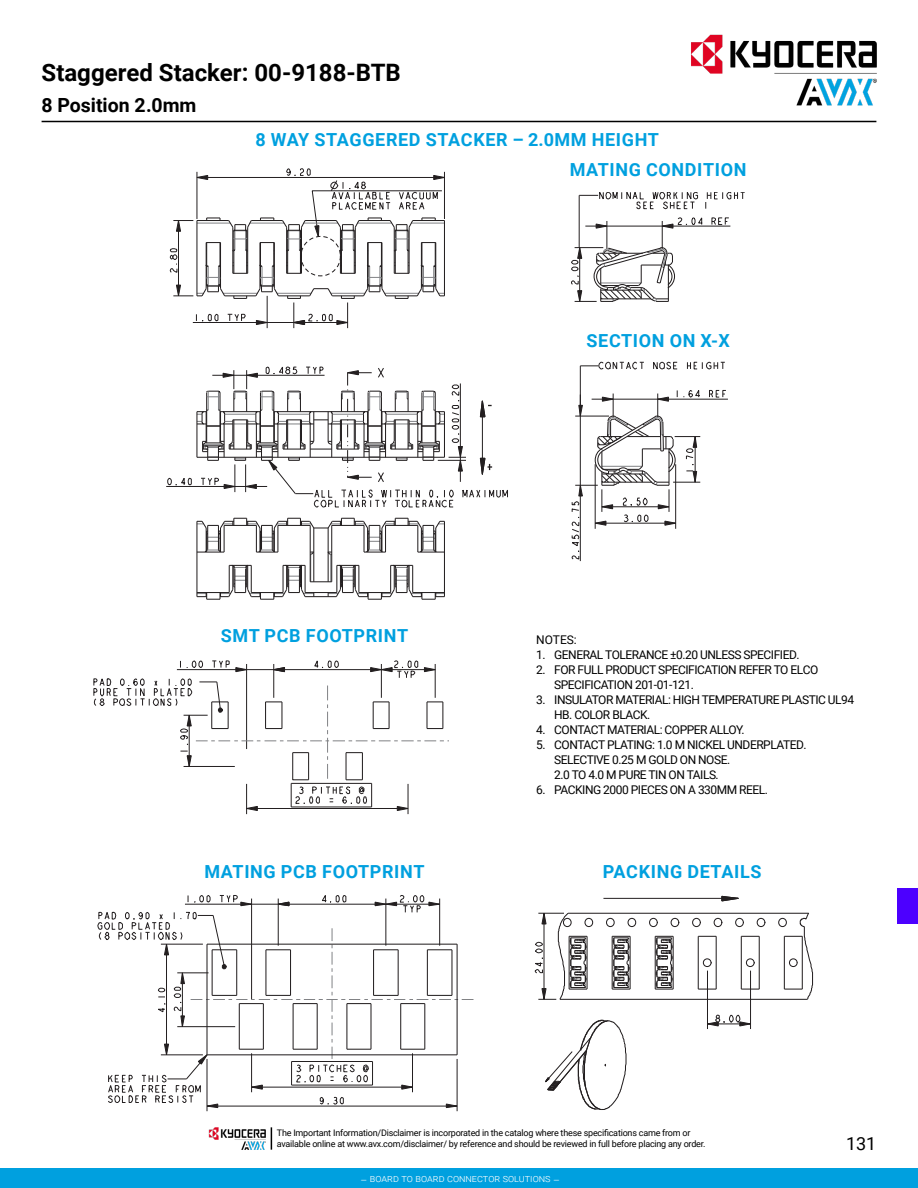
<style>
.page{position:relative;width:918px;height:1188px;background:#fff}
.page>*{position:absolute;margin:0;border:0;box-sizing:border-box;transform-origin:0 0}
.t1{font:700 24px "Roboto";color:#000}
.t2{font:700 19.5px "Roboto";color:#000}
.t3{font:700 18px/30px "Roboto";letter-spacing:.035em;color:#00a0df}
.t4{font:18px "Roboto";color:#000}
.t5{font:12px/15px "Roboto";letter-spacing:-.04em;color:#000}
.t6{font:300 10.5px "Roboto";color:#fff}
.t7{font:9px/10.8px "Roboto";letter-spacing:-.025em;color:#000}
</style>
<div class="page">
<hr style="left:42px;top:121px;width:834px;height:1px;background:#000">
<div style="left:897px;top:888px;width:21px;height:35px;background:#4c00ff"></div>
<svg style="left:708px;top:1015px;width:42px;height:12px"></svg>
<hr style="left:603px;top:898px;width:135px;height:1px;background:#231f20">
<svg style="left:721px;top:896px;width:18px;height:6px"></svg>
<hr style="left:707px;top:1024px;width:44px;height:1px;background:#231f20">
<hr style="left:707px;top:971px;width:1px;height:58px;background:#231f20">
<hr style="left:750px;top:971px;width:1px;height:58px;background:#231f20">
<hr style="left:587px;top:936px;width:1px;height:53px;background:#231f20">
<hr style="left:630px;top:936px;width:1px;height:53px;background:#231f20">
<hr style="left:560px;top:999px;width:247px;height:1px;background:#231f20">
<svg style="left:698px;top:989px;width:18px;height:1px"></svg>
<svg style="left:741px;top:989px;width:18px;height:1px"></svg>
<hr style="left:673px;top:936px;width:1px;height:53px;background:#231f20">
<hr style="left:698px;top:936px;width:1px;height:53px;background:#231f20">
<svg style="left:742px;top:936px;width:17px;height:1px"></svg>
<svg style="left:698px;top:936px;width:18px;height:1px"></svg>
<hr style="left:716px;top:936px;width:1px;height:53px;background:#231f20">
<hr style="left:568px;top:913px;width:240px;height:1px;background:#231f20">
<hr style="left:741px;top:936px;width:1px;height:53px;background:#231f20">
<hr style="left:759px;top:936px;width:1px;height:53px;background:#231f20">
<div style="left:606px;top:918px;width:9px;height:9px;border:1px solid #231f20;border-radius:50%"></div>
<div style="left:584px;top:918px;width:9px;height:9px;border:1px solid #231f20;border-radius:50%"></div>
<div style="left:692px;top:918px;width:9px;height:9px;border:1px solid #231f20;border-radius:50%"></div>
<div style="left:649px;top:918px;width:9px;height:9px;border:1px solid #231f20;border-radius:50%"></div>
<div style="left:671px;top:918px;width:8px;height:9px;border:1px solid #231f20;border-radius:50%"></div>
<div style="left:628px;top:918px;width:8px;height:9px;border:1px solid #231f20;border-radius:50%"></div>
<div style="left:746px;top:958px;width:9px;height:9px;border:1px solid #231f20;border-radius:50%"></div>
<div style="left:703px;top:958px;width:9px;height:9px;border:1px solid #231f20;border-radius:50%"></div>
<div style="left:778px;top:918px;width:9px;height:9px;border:1px solid #231f20;border-radius:50%"></div>
<div style="left:735px;top:918px;width:9px;height:9px;border:1px solid #231f20;border-radius:50%"></div>
<div style="left:757px;top:918px;width:8px;height:9px;border:1px solid #231f20;border-radius:50%"></div>
<div style="left:714px;top:918px;width:8px;height:9px;border:1px solid #231f20;border-radius:50%"></div>
<svg style="left:655px;top:936px;width:18px;height:54px"></svg>
<svg style="left:612px;top:936px;width:18px;height:54px"></svg>
<svg style="left:784px;top:912px;width:29px;height:88px"></svg>
<svg style="left:534px;top:912px;width:53px;height:88px"></svg>
<svg style="left:545px;top:1019px;width:82px;height:91px"></svg>
<hr style="left:207px;top:1059px;width:1px;height:52px;background:#231f20">
<hr style="left:457px;top:1059px;width:1px;height:52px;background:#231f20">
<svg style="left:98px;top:895px;width:375px;height:213px"></svg>
<hr style="left:246px;top:784px;width:1px;height:30px;background:#231f20">
<hr style="left:408px;top:784px;width:1px;height:30px;background:#231f20">
<svg style="left:93px;top:660px;width:356px;height:151px"></svg>
<svg style="left:711px;top:217px;width:18px;height:8px"></svg>
<svg style="left:706px;top:192px;width:39px;height:17px"></svg>
<hr style="left:579px;top:195px;width:1px;height:53px;background:#231f20">
<hr style="left:585px;top:226px;width:145px;height:1px;background:#231f20">
<svg style="left:579px;top:192px;width:119px;height:17px"></svg>
<svg style="left:571px;top:216px;width:132px;height:86px"></svg>
<svg style="left:709px;top:390px;width:17px;height:8px"></svg>
<svg style="left:653px;top:361px;width:24px;height:9px"></svg>
<svg style="left:687px;top:362px;width:38px;height:7px"></svg>
<hr style="left:580px;top:366px;width:1px;height:50px;background:#231f20">
<hr style="left:580px;top:395px;width:1px;height:166px;background:#231f20">
<hr style="left:592px;top:399px;width:136px;height:1px;background:#231f20">
<svg style="left:580px;top:361px;width:64px;height:10px"></svg>
<svg style="left:571px;top:389px;width:129px;height:171px"></svg>
<hr style="left:166px;top:486px;width:101px;height:1px;background:#231f20">
<hr style="left:196px;top:521px;width:1px;height:76px;background:#231f20">
<hr style="left:444px;top:521px;width:1px;height:76px;background:#231f20">
<svg style="left:197px;top:518px;width:247px;height:82px"></svg>
<svg style="left:170px;top:168px;width:275px;height:160px"></svg>
<svg style="left:167px;top:366px;width:341px;height:142px"></svg>
<img style="left:209px;top:1127px;width:57px;height:23px">
<svg style="left:271px;top:1127px;width:1px;height:23px"></svg>
<img style="left:669px;top:34px;width:208px;height:87px">
<div style="left:0;top:1169px;width:918px;height:19px;background:#00a0df"></div>
<h1 class="t1" style="left:42px;top:56px;width:361px">Staggered Stacker: 00-9188-BTB</h1>
<h2 class="t2" style="left:42px;top:92px;width:156px">8 Position 2.0mm</h2>
<h3 class="t3" style="left:570px;top:123px;width:178px;text-indent:-314px">8 WAY STAGGERED STACKER – 2.0MM HEIGHT<br>MATING CONDITION</h3>
<h3 class="t3" style="left:221px;top:620px;width:189px">SMT PCB FOOTPRINT</h3>
<h3 class="t3" style="left:587px;top:325px;width:145px">SECTION ON X-X</h3>
<p class="t5" style="left:536px;top:632px;width:42px">NOTES:</p>
<p class="t5" style="left:536px;top:647px;width:265px">1. GENERAL TOLERANCE ±0.20 UNLESS SPECIFIED.</p>
<p class="t5" style="left:554px;top:662px;width:266px;text-indent:-18px">2. FOR FULL PRODUCT SPECIFICATION REFER TO ELCO<br>SPECIFICATION 201-01-121.</p>
<p class="t5" style="left:554px;top:692px;width:301px;text-indent:-18px">3. INSULATOR MATERIAL: HIGH TEMPERATURE PLASTIC UL94<br>HB. COLOR BLACK.</p>
<p class="t5" style="left:536px;top:722px;width:210px">4. CONTACT MATERIAL: COPPER ALLOY.</p>
<p class="t5" style="left:554px;top:737px;width:254px;text-indent:-18px">5. CONTACT PLATING: 1.0 M NICKEL UNDERPLATED.<br>SELECTIVE 0.25 M GOLD ON NOSE.<br>2.0 TO 4.0 M PURE TIN ON TAILS.</p>
<p class="t5" style="left:536px;top:782px;width:233px">6. PACKING 2000 PIECES ON A 330MM REEL.</p>
<h3 class="t3" style="left:205px;top:856px;width:222px">MATING PCB FOOTPRINT</h3>
<h3 class="t3" style="left:603px;top:856px;width:160px">PACKING DETAILS</h3>
<p class="t7" style="left:277px;top:1127px;width:430px">The Important Information/Disclaimer is incorporated in the catalog where these specifications came from or available online at www.avx.com/disclaimer/ by reference and should be reviewed in full before placing any order.</p>
<p class="t6" style="left:361px;top:1171px;width:201px">– BOARD TO BOARD CONNECTOR SOLUTIONS –</p>
<h3 class="t4" style="left:846px;top:1131px;width:32px">131</h3>
</div>
